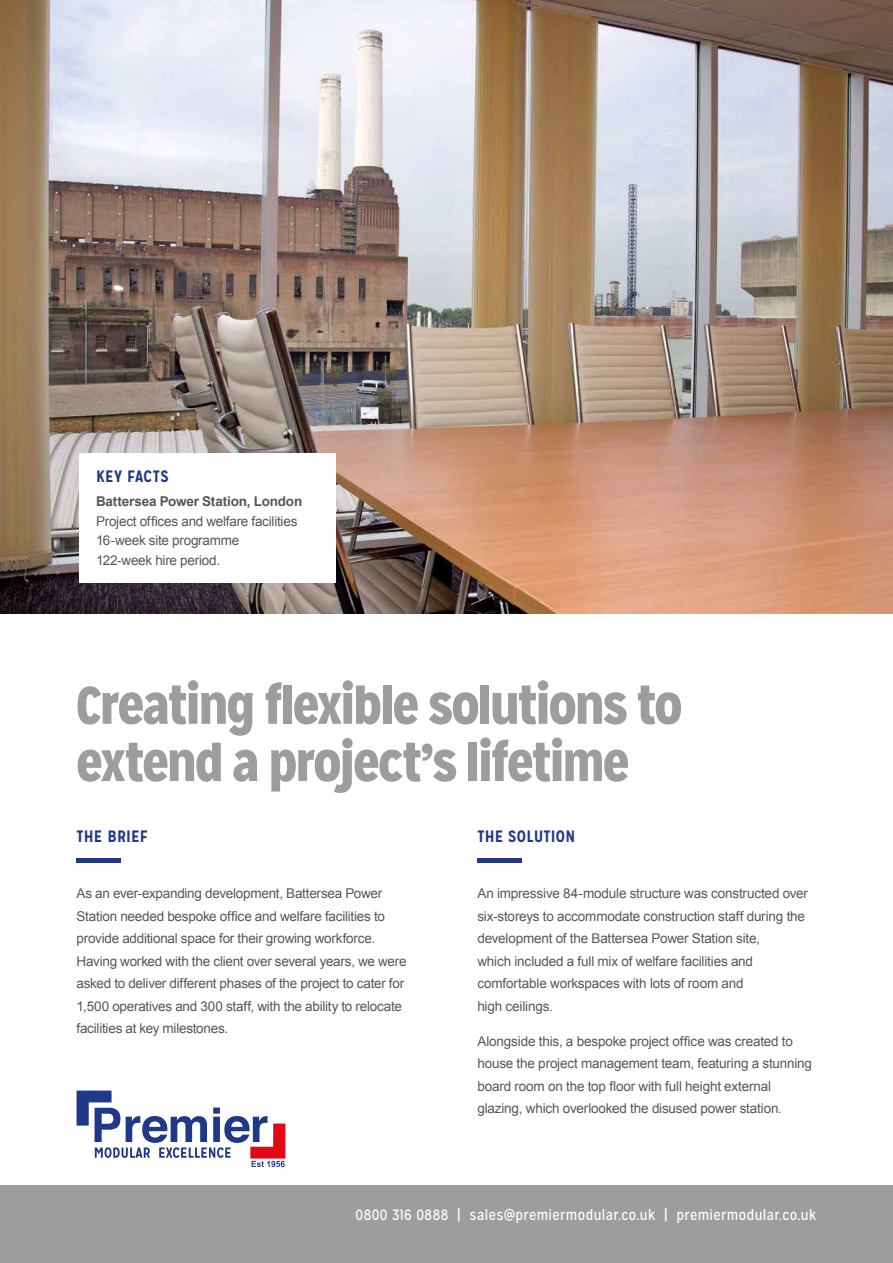
<style>
.page{position:relative;width:893px;height:1263px;background:#fff}
.page>*{position:absolute;margin:0;border:0;box-sizing:border-box;transform-origin:0 0}
.t1{font:900 52.5px/57.2px "Mission Gothic";letter-spacing:-.02em;color:#9d9d9c}
.t2{font:700 16.5px "Mission Gothic";letter-spacing:.01em;color:#203889}
.t3{font:15px "Mission Gothic";letter-spacing:.025em;color:#fff}
.t4{font:13.5px/22.5px "Arial";letter-spacing:-.015em;color:#575756}
.t5{font:700 13.5px "Arial";letter-spacing:-.015em;color:#575756}
</style>
<div class="page">
<img style="left:0;top:0;width:893px;height:613px">
<div style="left:477px;top:858px;width:45px;height:5px;background:#203889"></div>
<div style="left:77px;top:858px;width:44px;height:5px;background:#203889"></div>
<div style="left:0;top:1185px;width:893px;height:78px;background:#9d9d9c"></div>
<svg style="left:77px;top:1090px;width:208px;height:77px"></svg>
<div style="left:79px;top:453px;width:257px;height:130px;background:#fff"></div>
<p class="t2" style="left:96px;top:466px;width:74px">KEY FACTS</p>
<p class="t5" style="left:96px;top:492px;width:208px">Battersea Power Station, London</p>
<p class="t4" style="left:96px;top:511px;width:203px;line-height:19.5px">Project offices and welfare facilities<br>16-week site programme<br>122-week hire period.</p>
<h1 class="t1" style="left:77px;top:677px;width:607px">Creating flexible solutions to extend a project’s lifetime</h1>
<p class="t2" style="left:77px;top:826px;width:73px">THE BRIEF</p>
<p class="t4" style="left:77px;top:882px;width:331px">As an ever-expanding development, Battersea Power Station needed bespoke office and welfare facilities to provide additional space for their growing workforce.<br>Having worked with the client over several years, we were asked to deliver different phases of the project to cater for 1,500 operatives and 300 staff, with the ability to relocate facilities at key milestones.</p>
<p class="t2" style="left:477px;top:826px;width:99px">THE SOLUTION</p>
<p class="t4" style="left:477px;top:882px;width:332px">An impressive 84-module structure was constructed over six-storeys to accommodate construction staff during the development of the Battersea Power Station site,<br>which included a full mix of welfare facilities and comfortable workspaces with lots of room and<br>high ceilings.</p>
<p class="t4" style="left:477px;top:1030px;width:336px">Alongside this, a bespoke project office was created to house the project management team, featuring a stunning board room on the top floor with full height external glazing, which overlooked the disused power station.</p>
<p class="t3" style="left:356px;top:1206px;width:462px">0800 316 0888 | sales@premiermodular.co.uk | premiermodular.co.uk</p>
</div>
